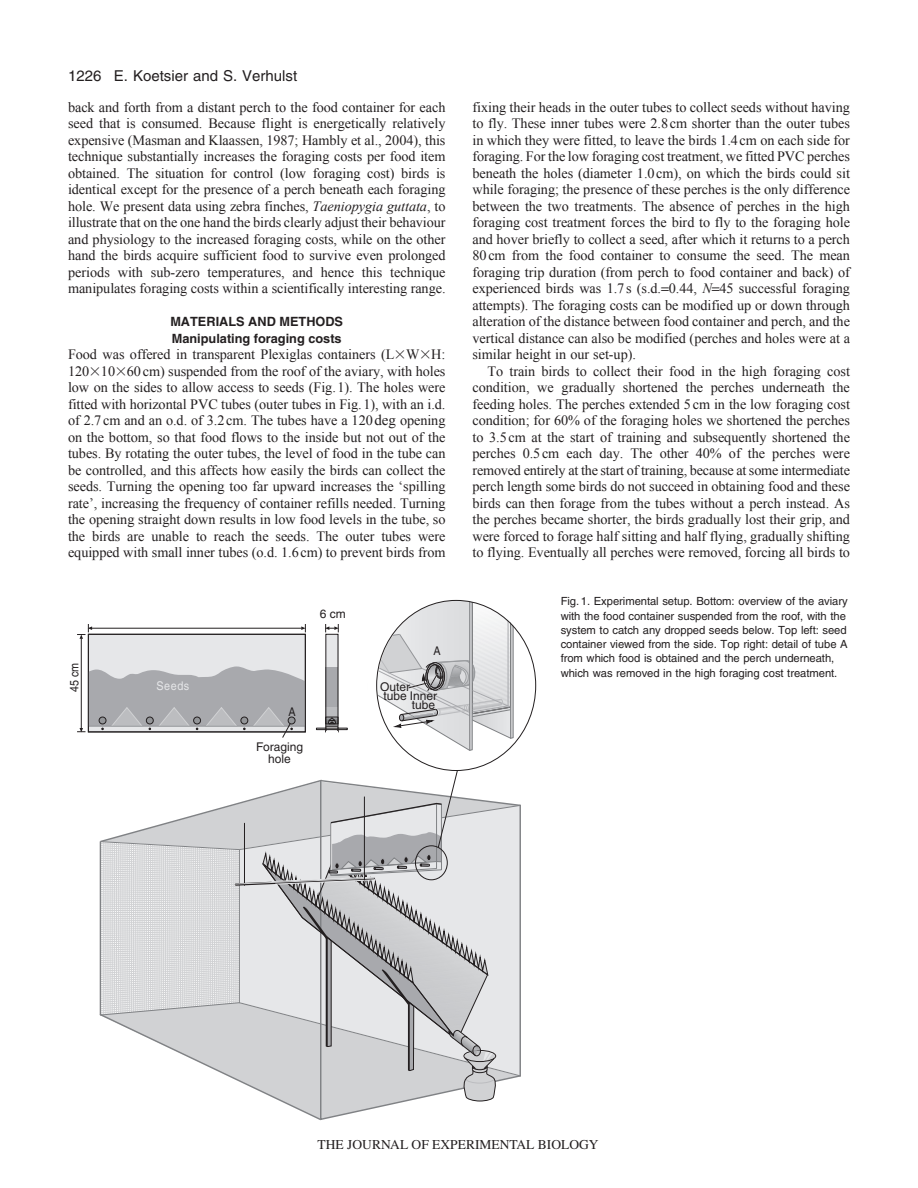
<style>
.page{position:relative;width:918px;height:1188px;background:#fff}
.page>*{position:absolute;margin:0;border:0;box-sizing:border-box;transform-origin:0 0}
.t1{font:15px "Helvetica";color:#231f20}
.t2{font:14.25px/16.5px "Times New Roman";letter-spacing:-.005em;color:#231f20;text-align:justify}
.t3{font:13.5px "Times";color:#231f20}
.t4{font:700 12.75px/16.5px "Helvetica";color:#231f20}
.t5{font:12px/11.6px "Helvetica";color:#231f20;text-align:center}
.t6{font:12px "Helvetica";color:#231f20;scale:.9 1}
.t7{font:12px "Helvetica";letter-spacing:.05em;color:#e6e7e9;scale:.9 1}
.t8{font:11.25px/14.2px "Helvetica";letter-spacing:-.005em;color:#231f20}
.s1{font-style:italic}
.s2{font-family:"Mathematical Pi One"}
.s3{font-size:15px}
</style>
<div class="page">
<svg style="left:322px;top:1101px;width:163px;height:19px"></svg>
<svg style="left:280px;top:1101px;width:42px;height:20px"></svg>
<svg style="left:77px;top:599px;width:460px;height:502px"></svg>
<hr style="left:364px;top:797px;width:1px;height:83px;background:#231f20">
<p class="t1" style="left:114px;top:70px;width:185px">E. Koetsier and S. Verhulst</p>
<p class="t1" style="left:68px;top:70px;width:35px">1226</p>
<p class="t2" style="left:68px;top:99px;width:379px">back and forth from a distant perch to the food container for each seed that is consumed. Because flight is energetically relatively expensive (Masman and Klaassen, 1987; Hambly et al., 2004), this technique substantially increases the foraging costs per food item obtained. The situation for control (low foraging cost) birds is identical except for the presence of a perch beneath each foraging hole. We present data using zebra finches, <span class="s1">Taeniopygia guttata</span>, to illustrate that on the one hand the birds clearly adjust their behaviour and physiology to the increased foraging costs, while on the other hand the birds acquire sufficient food to survive even prolonged periods with sub-zero temperatures, and hence this technique manipulates foraging costs within a scientifically interesting range.</p>
<p class="t4" style="left:170px;top:315px;width:174px">MATERIALS AND METHODS<br>Manipulating foraging costs</p>
<p class="t2" style="left:68px;top:346px;width:379px">Food was offered in transparent Plexiglas containers (L<span class="s2">-</span>W<span class="s2">-</span>H:<br>120<span class="s2">-</span>10<span class="s2">-</span>60cm) suspended from the roof of the aviary, with holes low on the sides to allow access to seeds (Fig.1). The holes were fitted with horizontal PVC tubes (outer tubes in Fig.1), with an i.d. of 2.7cm and an o.d. of 3.2cm. The tubes have a 120<span class="s3">deg</span> opening on the bottom, so that food flows to the inside but not out of the tubes. By rotating the outer tubes, the level of food in the tube can be controlled, and this affects how easily the birds can collect the seeds. Turning the opening too far upward increases the ‘spilling rate’, increasing the frequency of container refills needed. Turning the opening straight down results in low food levels in the tube, so the birds are unable to reach the seeds. The outer tubes were equipped with small inner tubes (o.d. 1.6cm) to prevent birds from</p>
<p class="t6" style="left:70px;top:692px;width:34px;rotate:-90deg">45 cm</p>
<p class="t7" style="left:157px;top:682px;width:38px">Seeds</p>
<p class="t5" style="left:320px;top:609px;width:28px">6 cm</p>
<p class="t6" style="left:288px;top:707px;width:10px">A</p>
<p class="t5" style="left:256px;top:743px;width:48px">Foraging hole</p>
<p class="t6" style="left:433px;top:646px;width:10px">A</p>
<p class="t5" style="left:380px;top:682px;width:32px">Outer</p>
<p class="t5" style="left:384px;top:692px;width:55px">tube Inner</p>
<p class="t5" style="left:412px;top:701px;width:25px">tube</p>
<p class="t2" style="left:472px;top:99px;width:379px">fixing their heads in the outer tubes to collect seeds without having to fly. These inner tubes were 2.8cm shorter than the outer tubes in which they were fitted, to leave the birds 1.4cm on each side for foraging. For the low foraging cost treatment, we fitted PVC perches beneath the holes (diameter 1.0cm), on which the birds could sit while foraging; the presence of these perches is the only difference between the two treatments. The absence of perches in the high foraging cost treatment forces the bird to fly to the foraging hole and hover briefly to collect a seed, after which it returns to a perch 80cm from the food container to consume the seed. The mean foraging trip duration (from perch to food container and back) of experienced birds was 1.7s (s.d. 0.44, <span class="s1">N</span> 45 successful foraging attempts). The foraging costs can be modified up or down through alteration of the distance between food container and perch, and the vertical distance can also be modified (perches and holes were at a similar height in our set-up).</p>
<p class="t2" style="left:472px;top:363px;width:379px;text-indent:15px">To train birds to collect their food in the high foraging cost condition, we gradually shortened the perches underneath the feeding holes. The perches extended 5cm in the low foraging cost condition; for 60% of the foraging holes we shortened the perches to 3.5cm at the start of training and subsequently shortened the perches 0.5cm each day. The other 40% of the perches were removed entirely at the start of training, because at some intermediate perch length some birds do not succeed in obtaining food and these birds can then forage from the tubes without a perch instead. As the perches became shorter, the birds gradually lost their grip, and were forced to forage half sitting and half flying, gradually shifting to flying. Eventually all perches were removed, forcing all birds to</p>
<p class="t8" style="left:561px;top:595px;width:289px">Fig. 1. Experimental setup. Bottom: overview of the aviary with the food container suspended from the roof, with the system to catch any dropped seeds below. Top left: seed container viewed from the side. Top right: detail of tube A from which food is obtained and the perch underneath, which was removed in the high foraging cost treatment.</p>
<p class="t3" style="left:318px;top:1137px;width:282px">THE JOURNAL OF EXPERIMENTAL BIOLOGY</p>
</div>
